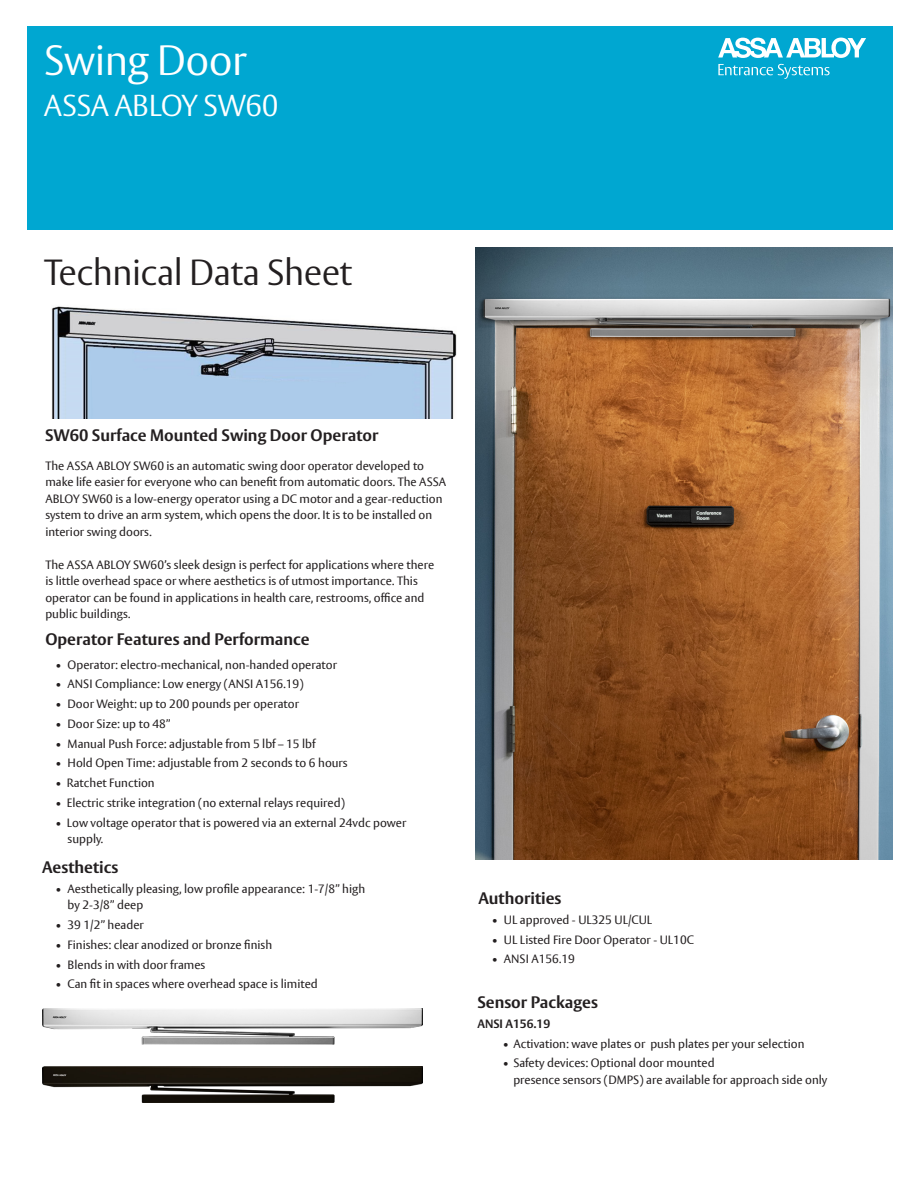
<style>
.page{position:relative;width:918px;height:1188px;background:#fff}
.page>*{position:absolute;margin:0;border:0;box-sizing:border-box;transform-origin:0 0}
.ASSA_cover_headline{font:300 42px "ASSA Vesta";letter-spacing:-.015em;color:#fff}
.ASSA_cover_headline-2{font:300 36px "ASSA Vesta";letter-spacing:-.015em;color:#231f20}
.ASSA_cover_headline-3{font:300 30px "ASSA Vesta";letter-spacing:-.015em;color:#fff}
.t1{font:700 16.5px "ASSA Vesta";color:#231f20}
.t2{font:12px/16.5px "ASSA Vesta";color:#231f20}
.t3{font:700 12px "ASSA Vesta";color:#231f20}
</style>
<div class="page">
<div style="left:27px;top:26px;width:866px;height:203px;background:#00a7d1"></div>
<img style="left:475px;top:248px;width:417px;height:612px">
<img style="left:51px;top:306px;width:406px;height:113px">
<svg style="left:718px;top:38px;width:148px;height:20px"></svg>
<svg style="left:718px;top:64px;width:112px;height:15px"></svg>
<img style="left:42px;top:1067px;width:380px;height:36px">
<img style="left:42px;top:1009px;width:380px;height:35px">
<p class="ASSA_cover_headline" style="left:44px;top:35px;width:205px">Swing Door</p>
<p class="ASSA_cover_headline-3" style="left:44px;top:87px;width:236px">ASSA ABLOY SW60</p>
<p class="ASSA_cover_headline-2" style="left:44px;top:251px;width:310px">Technical Data Sheet</p>
<p class="t1" style="left:45px;top:425px;width:335px">SW60 Surface Mounted Swing Door Operator</p>
<p class="t2" style="left:45px;top:458px;width:402px">The ASSA ABLOY SW60 is an automatic swing door operator developed to make life easier for everyone who can benefit from automatic doors. The ASSA ABLOY SW60 is a low-energy operator using a DC motor and a gear-reduction system to drive an arm system, which opens the door. It is to be installed on interior swing doors.</p>
<p class="t2" style="left:45px;top:557px;width:390px">The ASSA ABLOY SW60’s sleek design is perfect for applications where there is little overhead space or where aesthetics is of utmost importance. This operator can be found in applications in health care, restrooms, office and public buildings.</p>
<p class="t1" style="left:45px;top:629px;width:266px">Operator Features and Performance</p>
<p class="t2" style="left:56px;top:657px;width:283px">• Operator: electro-mechanical, non-handed operator</p>
<p class="t2" style="left:56px;top:676px;width:250px">• ANSI Compliance: Low energy (ANSI A156.19)</p>
<p class="t2" style="left:56px;top:696px;width:245px">• Door Weight: up to 200 pounds per operator</p>
<p class="t2" style="left:56px;top:716px;width:116px">• Door Size: up to 48”</p>
<p class="t2" style="left:56px;top:736px;width:261px">• Manual Push Force: adjustable from 5 lbf – 15 lbf</p>
<p class="t2" style="left:56px;top:755px;width:294px">• Hold Open Time: adjustable from 2 seconds to 6 hours</p>
<p class="t2" style="left:56px;top:775px;width:101px">• Ratchet Function</p>
<p class="t2" style="left:56px;top:795px;width:291px">• Electric strike integration (no external relays required)</p>
<p class="t2" style="left:68px;top:815px;width:340px;text-indent:-12px">• Low voltage operator that is powered via an external 24vdc power supply.</p>
<p class="t1" style="left:42px;top:857px;width:78px">Aesthetics</p>
<p class="t2" style="left:68px;top:881px;width:299px;text-indent:-12px">• Aesthetically pleasing, low profile appearance: 1-7/8” high by 2-3/8” deep</p>
<p class="t2" style="left:56px;top:917px;width:90px">• 39 1/2” header</p>
<p class="t2" style="left:56px;top:937px;width:218px">• Finishes: clear anodized or bronze finish</p>
<p class="t2" style="left:56px;top:957px;width:151px">• Blends in with door frames</p>
<p class="t2" style="left:56px;top:976px;width:264px">• Can fit in spaces where overhead space is limited</p>
<p class="t1" style="left:478px;top:888px;width:85px">Authorities</p>
<p class="t2" style="left:492px;top:912px;width:162px">• UL approved - UL325 UL/CUL</p>
<p class="t2" style="left:492px;top:932px;width:203px">• UL Listed Fire Door Operator - UL10C</p>
<p class="t2" style="left:492px;top:951px;width:84px">• ANSI A156.19</p>
<p class="t1" style="left:477px;top:992px;width:122px">Sensor Packages</p>
<p class="t3" style="left:477px;top:1016px;width:74px">ANSI A156.19</p>
<p class="t2" style="left:503px;top:1036px;width:303px">• Activation: wave plates or push plates per your selection</p>
<p class="t2" style="left:513px;top:1056px;width:316px;text-indent:-10px">• Safety devices: Optional door mounted<br>presence sensors (DMPS) are available for approach side only</p>
</div>
